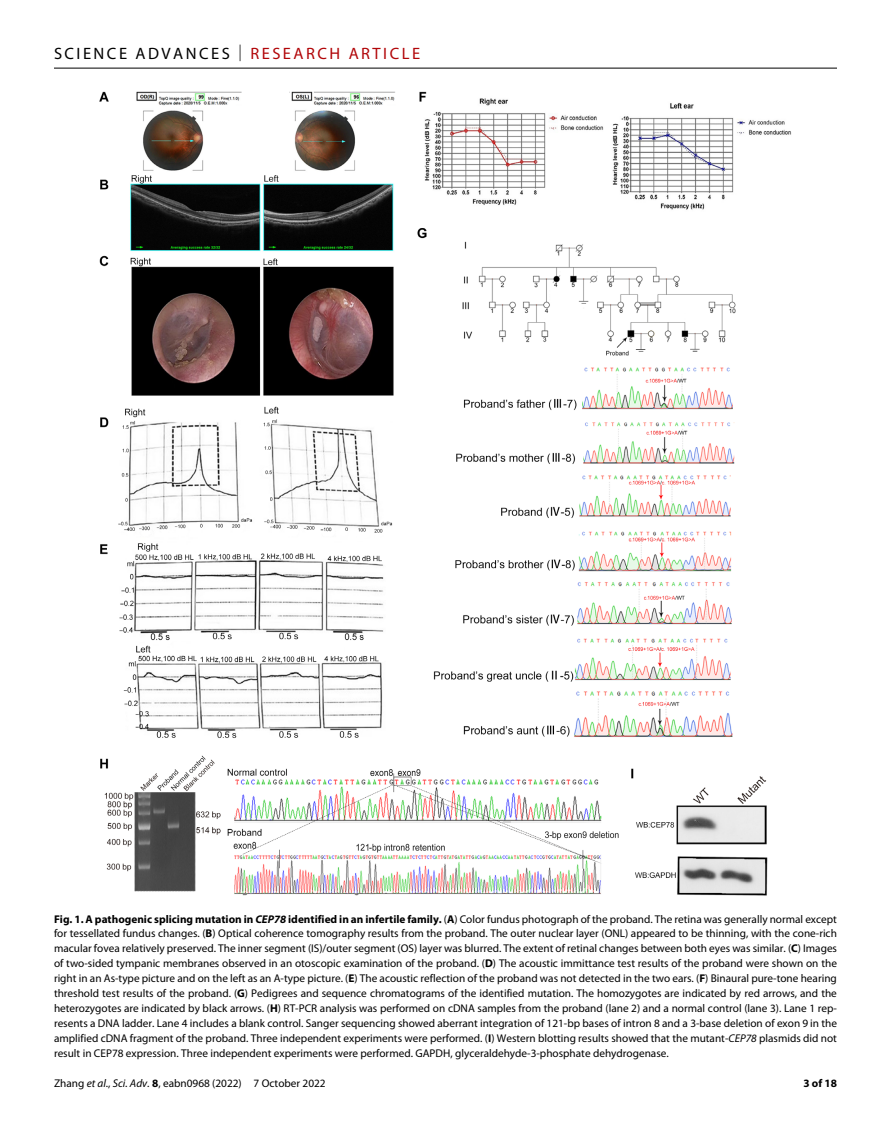
<style>
.page{position:relative;width:891px;height:1134px;background:#fff}
.page>*{position:absolute;margin:0;border:0;box-sizing:border-box;transform-origin:0 0}
.t1{font:16.5px "Myriad Pro";letter-spacing:.15em;color:#000}
.t2{font:11.25px/15px "Myriad Pro";color:#000;text-align:justify}
.t3{font:700 11.25px "Myriad Pro";color:#000}
.s1{font-weight:300}
.s2{color:#b10508}
.s3{font-weight:700}
.s4{font-weight:700;font-style:italic}
.s5{font-style:italic}
</style>
<div class="page">
<hr style="left:54px;top:68px;width:783px;height:1px;background:#000">
<img style="left:99px;top:91px;width:693px;height:805px">
<h1 class="t1" style="left:54px;top:40px;width:368px">SCIENCE ADVANCES <span class="s1">|</span> <span class="s2">RESEARCH ARTICLE</span></h1>
<p class="t2" style="left:54px;top:911px;width:785px"><span class="s3">Fig. 1. A pathogenic splicing mutation in</span> <span class="s4">CEP78</span> <span class="s3">identified in an infertile family.</span> (<span class="s3">A</span>) Color fundus photograph of the proband. The retina was generally normal except for tessellated fundus changes. (<span class="s3">B</span>) Optical coherence tomography results from the proband. The outer nuclear layer (ONL) appeared to be thinning, with the cone-rich macular fovea relatively preserved. The inner segment (IS)/outer segment (OS) layer was blurred. The extent of retinal changes between both eyes was similar. (<span class="s3">C</span>) Images of two-sided tympanic membranes observed in an otoscopic examination of the proband. (<span class="s3">D</span>) The acoustic immittance test results of the proband were shown on the right in an As-type picture and on the left as an A-type picture. (<span class="s3">E</span>) The acoustic reflection of the proband was not detected in the two ears. (<span class="s3">F</span>) Binaural pure-tone hearing threshold test results of the proband. (<span class="s3">G</span>) Pedigrees and sequence chromatograms of the identified mutation. The homozygotes are indicated by red arrows, and the heterozygotes are indicated by black arrows. (<span class="s3">H</span>) RT-PCR analysis was performed on cDNA samples from the proband (lane 2) and a normal control (lane 3). Lane 1 rep&shy;resents a DNA ladder. Lane 4 includes a blank control. Sanger sequencing showed aberrant integration of 121-bp bases of intron 8 and a 3-base deletion of exon 9 in the amplified cDNA fragment of the proband. Three independent experiments were performed. (<span class="s3">I</span>) Western blotting results showed that the mutant-<span class="s5">CEP78</span> plasmids did not result in CEP78 expression. Three independent experiments were performed. GAPDH, glyceraldehyde-3-phosphate dehydrogenase.</p>
<p class="t2" style="left:54px;top:1076px;width:273px">Zhang <span class="s5">et al</span>., <span class="s5">Sci. Adv.</span> <span class="s3">8</span>, eabn0968 (2022) 7 October 2022</p>
<p class="t3" style="left:803px;top:1074px;width:35px">3 of 18</p>
</div>
